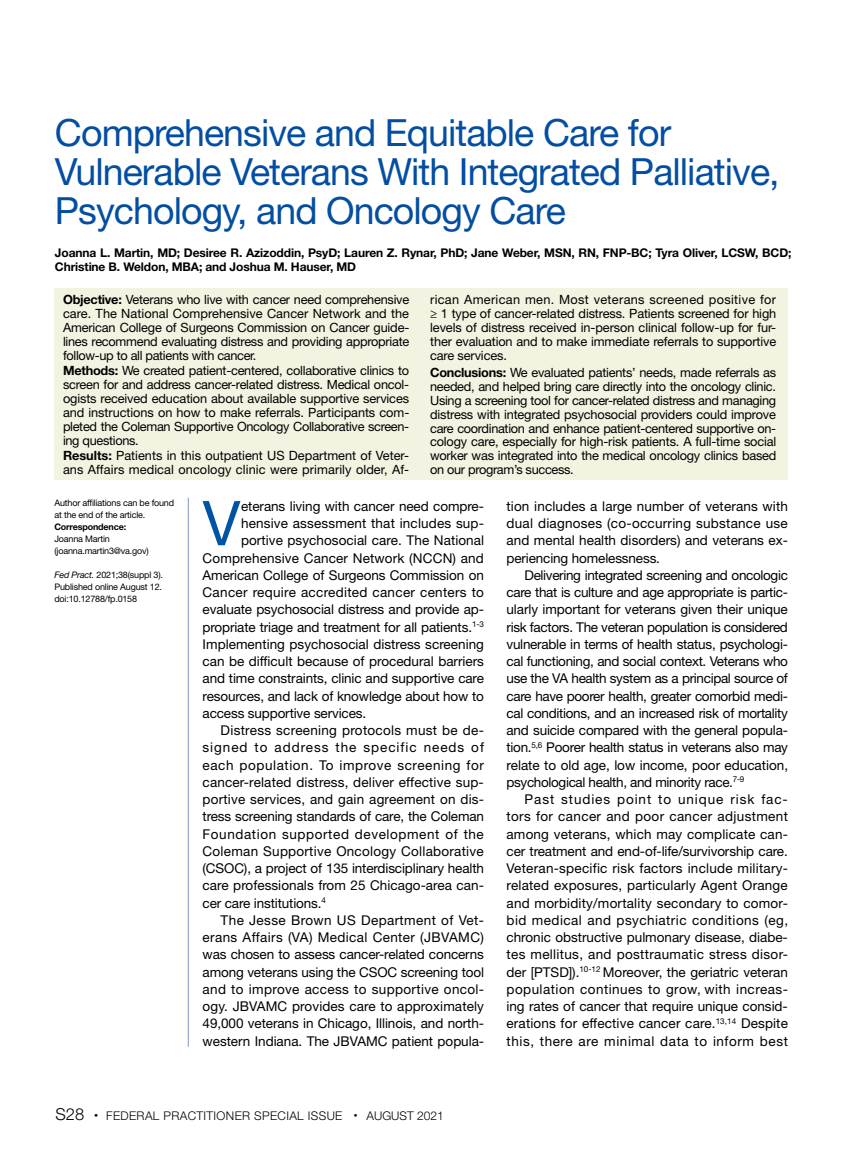
<style>
.page{position:relative;width:851px;height:1161px;background:#fff}
.page>*{position:absolute;margin:0;border:0;box-sizing:border-box;transform-origin:0 0}
.t1{font:61.8px "Helvetica Neue LT Std";color:#0054a6}
.t2{font:37.5px/39px "Helvetica Neue LT Std";letter-spacing:-.025em;color:#034ea2}
.t3{font:13.5px/17.2px "Helvetica Neue LT Std";color:#000;text-align:justify}
.t4{font:13.5px "Helvetica Neue LT Std";letter-spacing:.02em;color:#000}
.t5{font:13.5px "Helvetica Neue LT Std";letter-spacing:.025em;color:#000}
.t6{font:13.5px "Helvetica Neue LT Std";letter-spacing:.045em;color:#000}
.t7{font:13.5px "Helvetica Neue LT Std";letter-spacing:.07em;color:#000}
.t8{font:13.5px "Helvetica Neue LT Std";letter-spacing:.03em;color:#000}
.t9{font:12.75px/14px "Helvetica Neue LT Std";letter-spacing:-.02em;color:#000;text-align:justify}
.t10{font:12.75px/14px "Helvetica Neue LT Std";letter-spacing:.005em;color:#000}
.t11{font:700 12px/13.5px "Helvetica Neue LT Std";letter-spacing:-.01em;color:#000}
.t12{font:300 12px "Helvetica Neue LT Std";letter-spacing:.03em;color:#000}
.t13{font:9px/12px "Helvetica Neue LT Std";letter-spacing:-.02em;color:#000}
.t14{font:700 9px "Helvetica Neue LT Std";letter-spacing:-.02em;color:#000}
.s1{font-weight:700}
.s2{font-style:italic}
.s3{font-size:16.5px}
</style>
<div class="page">
<div style="left:55px;top:288px;width:733px;height:192px;background:#f2f3e1"></div>
<hr style="left:188px;top:498px;width:1px;height:549px;background:#8394ca">
<h2 class="t2" style="left:55px;top:113px;width:726px">Comprehensive and Equitable Care for<br>Vulnerable Veterans With Integrated Palliative,<br>Psychology, and Oncology Care</h2>
<p class="t11" style="left:55px;top:246px;width:738px">Joanna L. Martin, MD; Desiree R. Azizoddin, PsyD; Lauren Z. Rynar, PhD; Jane Weber, MSN, RN, FNP-BC; Tyra Oliver, LCSW, BCD;<br>Christine B. Weldon, MBA; and Joshua M. Hauser, MD</p>
<p class="t9" style="left:63px;top:292px;width:348px"><span class="s1">Objective:</span> Veterans who live with cancer need comprehensive care. The National Comprehensive Cancer Network and the American College of Surgeons Commission on Cancer guide&shy;lines recommend evaluating distress and providing appropriate follow-up to all patients with cancer.</p>
<p class="t9" style="left:63px;top:364px;width:348px"><span class="s1">Methods:</span> We created patient-centered, collaborative clinics to screen for and address cancer-related distress. Medical oncol&shy;ogists received education about available supportive services and instructions on how to make referrals. Participants com&shy;pleted the Coleman Supportive Oncology Collaborative screen&shy;ing questions.</p>
<p class="t10" style="left:63px;top:449px;width:348px"><span class="s1">Results:</span> Patients in this outpatient US Department of Veter&shy;ans Affairs medical oncology clinic were primarily older, Af-</p>
<p class="t9" style="left:430px;top:292px;width:347px">rican American men. Most veterans screened positive for ≥ 1 type of cancer-related distress. Patients screened for high levels of distress received in-person clinical follow-up for fur&shy;ther evaluation and to make immediate referrals to supportive care services.</p>
<p class="t9" style="left:430px;top:365px;width:347px"><span class="s1">Conclusions:</span> We evaluated patients’ needs, made referrals as needed, and helped bring care directly into the oncology clinic.<br>Using a screening tool for cancer-related distress and managing distress with integrated psychosocial providers could improve care coordination and enhance patient-centered supportive on&shy;cology care, especially for high-risk patients. A full-time social worker was integrated into the medical oncology clinics based on our program’s success.</p>
<p class="t13" style="left:54px;top:497px;width:121px">Author affiliations can be found at the end of the article.</p>
<p class="t14" style="left:54px;top:521px;width:73px">Correspondence:</p>
<p class="t13" style="left:54px;top:533px;width:96px">Joanna Martin (joanna.martin3@va.gov)</p>
<p class="t13" style="left:54px;top:569px;width:110px;text-align:justify"><span class="s2">Fed Pract.</span> 2021;38(suppl 3).<br>Published online August 12. doi:10.12788/fp.0158</p>
<h1 class="t1" style="left:202px;top:486px;width:39px">V</h1>
<p class="t3" style="left:241px;top:497px;width:244px">eterans living with cancer need compre-</p>
<p class="t3" style="left:241px;top:514px;width:244px">hensive assessment that includes sup-</p>
<p class="t3" style="left:241px;top:532px;width:244px">portive psychosocial care. The National</p>
<p class="t3" style="left:202px;top:549px;width:283px">Comprehensive Cancer Network (NCCN) and</p>
<p class="t3" style="left:202px;top:566px;width:283px">American College of Surgeons Commission on</p>
<p class="t4" style="left:202px;top:584px;width:283px">Cancer require accredited cancer centers to</p>
<p class="t3" style="left:202px;top:601px;width:283px">evaluate psychosocial distress and provide ap-</p>
<p class="t3" style="left:202px;top:618px;width:283px">propriate triage and treatment for all patients.<sup>1-3</sup></p>
<p class="t3" style="left:203px;top:635px;width:283px">Implementing psychosocial distress screening</p>
<p class="t3" style="left:203px;top:652px;width:283px">can be difficult because of procedural barriers</p>
<p class="t3" style="left:203px;top:670px;width:283px">and time constraints, clinic and supportive care</p>
<p class="t3" style="left:203px;top:687px;width:283px">resources, and lack of knowledge about how to</p>
<p class="t3" style="left:203px;top:704px;width:165px">access supportive services.</p>
<p class="t4" style="left:220px;top:722px;width:265px">Distress screening protocols must be de-</p>
<p class="t7" style="left:203px;top:739px;width:283px">signed to address the specific needs of</p>
<p class="t6" style="left:203px;top:757px;width:283px">each population. To improve screening for</p>
<p class="t3" style="left:203px;top:773px;width:283px">cancer-related distress, deliver effective sup-</p>
<p class="t3" style="left:203px;top:790px;width:283px">portive services, and gain agreement on dis-</p>
<p class="t3" style="left:203px;top:808px;width:283px">tress screening standards of care, the Coleman</p>
<p class="t6" style="left:203px;top:826px;width:283px">Foundation supported development of the</p>
<p class="t4" style="left:203px;top:843px;width:283px">Coleman Supportive Oncology Collaborative</p>
<p class="t3" style="left:203px;top:859px;width:283px">(CSOC), a project of 135 interdisciplinary health</p>
<p class="t3" style="left:203px;top:877px;width:283px">care professionals from 25 Chicago-area can-</p>
<p class="t3" style="left:203px;top:894px;width:125px">cer care institutions.<sup>4</sup></p>
<p class="t8" style="left:220px;top:912px;width:265px">The Jesse Brown US Department of Vet-</p>
<p class="t5" style="left:203px;top:929px;width:283px">erans Affairs (VA) Medical Center (JBVAMC)</p>
<p class="t3" style="left:203px;top:946px;width:283px">was chosen to assess cancer-related concerns</p>
<p class="t3" style="left:203px;top:963px;width:283px">among veterans using the CSOC screening tool</p>
<p class="t5" style="left:203px;top:981px;width:283px">and to improve access to supportive oncol-</p>
<p class="t3" style="left:203px;top:997px;width:283px">ogy. JBVAMC provides care to approximately</p>
<p class="t3" style="left:203px;top:1015px;width:283px">49,000 veterans in Chicago, Illinois, and north-</p>
<p class="t3" style="left:203px;top:1032px;width:283px">western Indiana. The JBVAMC patient popula-</p>
<p class="t3" style="left:506px;top:497px;width:283px">tion includes a large number of veterans with dual diagnoses (co-occurring substance use and mental health disorders) and veterans ex&shy;periencing homelessness.</p>
<p class="t3" style="left:506px;top:566px;width:283px;text-indent:18px">Delivering integrated screening and oncologic care that is culture and age appropriate is partic&shy;ularly important for veterans given their unique risk factors. The veteran population is considered vulnerable in terms of health status, psychologi&shy;cal functioning, and social context. Veterans who use the VA health system as a principal source of care have poorer health, greater comorbid medi&shy;cal conditions, and an increased risk of mortality and suicide compared with the general popula&shy;tion.<sup>5,6</sup> Poorer health status in veterans also may relate to old age, low income, poor education, psychological health, and minority race.<sup>7-9</sup></p>
<p class="t3" style="left:506px;top:790px;width:283px;text-indent:18px">Past studies point to unique risk fac&shy;tors for cancer and poor cancer adjustment among veterans, which may complicate can&shy;cer treatment and end-of-life/survivorship care.<br>Veteran-specific risk factors include military&shy;related exposures, particularly Agent Orange and morbidity/mortality secondary to comor&shy;bid medical and psychiatric conditions (eg, chronic obstructive pulmonary disease, diabe&shy;tes mellitus, and posttraumatic stress disor&shy;der [PTSD]).<sup>10-12</sup> Moreover, the geriatric veteran population continues to grow, with increas&shy;ing rates of cancer that require unique consid&shy;erations for effective cancer care.<sup>13,14</sup> Despite this, there are minimal data to inform best</p>
<p class="t12" style="left:56px;top:1108px;width:390px"><span class="s3">S28</span> <sup>•</sup> FEDERAL PRACTITIONER SPECIAL ISSUE <sup>•</sup> AUGUST 2021</p>
</div>
